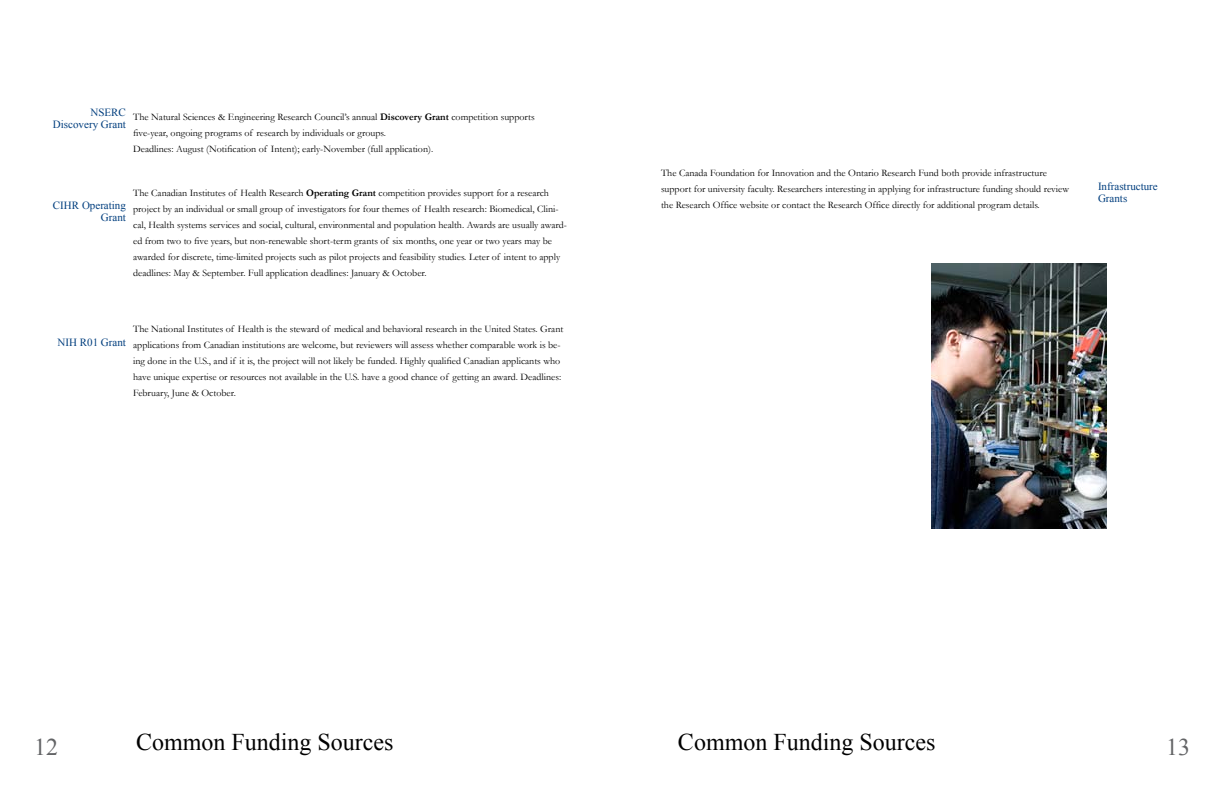
<style>
.page{position:relative;width:1224px;height:792px;background:#fff}
.page>*{position:absolute;margin:0;border:0;box-sizing:border-box;transform-origin:0 0}
.t1{font:24px "Times New Roman";color:#010000}
.t2{font:24px "Times New Roman";color:#636466}
.t3{font:11px/12px "Times New Roman";color:#003e7e;text-align:right}
.t4{font:10px/16px "Garamond";color:#000}
.s1{font-weight:700}
</style>
<div class="page">
<img style="left:931px;top:263px;width:176px;height:266px">
<p class="t3" style="left:53px;top:106px;width:75px">NSERC<br>Discovery Grant</p>
<p class="t4" style="left:133px;top:108px;width:403px">The Natural Sciences &amp; Engineering Research Council’s annual <span class="s1">Discovery Grant</span> competition supports five-year, ongoing programs of research by individuals or groups.<br>Deadlines: August (Notification of Intent); early-November (full application).</p>
<p class="t4" style="left:133px;top:184px;width:435px">The Canadian Institutes of Health Research <span class="s1">Operating Grant</span> competition provides support for a research project by an individual or small group of investigators for four themes of Health research: Biomedical, Clini&shy;cal, Health systems services and social, cultural, environmental and population health. Awards are usually award&shy;ed from two to five years, but non-renewable short-term grants of six months, one year or two years may be awarded for discrete, time-limited projects such as pilot projects and feasibility studies. Leter of intent to apply deadlines: May &amp; September. Full application deadlines: January &amp; October.</p>
<p class="t3" style="left:53px;top:199px;width:75px">CIHR Operating<br>Grant</p>
<p class="t4" style="left:133px;top:320px;width:432px">The National Institutes of Health is the steward of medical and behavioral research in the United States. Grant applications from Canadian institutions are welcome, but reviewers will assess whether comparable work is be&shy;ing done in the U.S., and if it is, the project will not likely be funded. Highly qualified Canadian applicants who have unique expertise or resources not available in the U.S. have a good chance of getting an award. Deadlines:<br>February, June &amp; October.</p>
<p class="t3" style="left:58px;top:336px;width:70px">NIH R01 Grant</p>
<p class="t4" style="left:661px;top:164px;width:410px">The Canada Foundation for Innovation and the Ontario Research Fund both provide infrastructure support for university faculty. Researchers interesting in applying for infrastructure funding should review the Research Office website or contact the Research Office directly for additional program details.</p>
<p class="t3" style="left:1098px;top:180px;width:61px;text-align:left">Infrastructure<br>Grants</p>
<h1 class="t2" style="left:34px;top:730px;width:25px">12</h1>
<h1 class="t1" style="left:136px;top:726px;width:259px">Common Funding Sources</h1>
<h1 class="t1" style="left:678px;top:726px;width:259px">Common Funding Sources</h1>
<h1 class="t2" style="left:1166px;top:730px;width:25px">13</h1>
</div>
